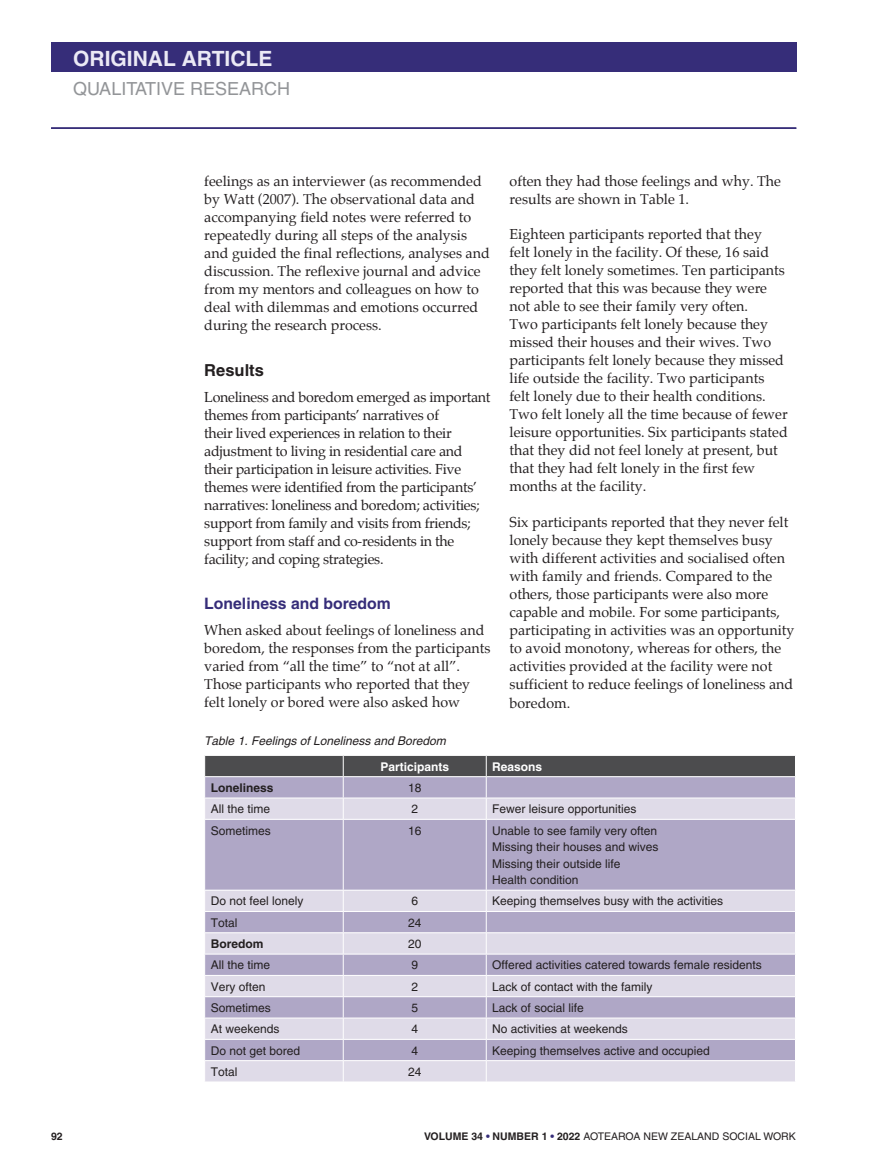
<style>
.page{position:relative;width:881px;height:1170px;background:#fff}
.page>*{position:absolute;margin:0;border:0;box-sizing:border-box;transform-origin:0 0}
.t1{font:700 21px "Helvetica";color:#ebe9f5}
.t2{font:18px "Helvetica";color:#939598}
.t3{font:700 16.5px "Helvetica";color:#231f20}
.t4{font:700 15.75px "Helvetica";color:#362d79}
.t5{font:14.25px/18px "Palatino";color:#231f20}
.t6{font:14.25px/18px "Palatino";letter-spacing:-.02em;color:#231f20}
.t7{font:12px/16.5px "Helvetica";color:#231f20}
.t8{font:italic 12px "Helvetica";color:#231f20}
.t9{font:700 12px "Helvetica";color:#fff}
.t10{font:700 12px "Helvetica";color:#231f20}
.t11{font:10.5px "Helvetica";color:#231f20}
.t12{font:700 10.5px "Helvetica";color:#231f20}
.s1{font-weight:700}
.s2{font-weight:700;color:#362d79}
</style>
<div class="page">
<div style="left:51px;top:43px;width:745px;height:29px;background:#362d79"></div>
<hr style="left:51px;top:127px;width:745px;height:2px;background:#362d79">
<svg style="left:205px;top:819px;width:589px;height:262px;background:#c3bdd4"></svg>
<svg style="left:204px;top:755px;width:591px;height:63px;background:#a29fad"></svg>
<hr style="left:343px;top:819px;width:1px;height:70px;background:#fff">
<hr style="left:485px;top:819px;width:1px;height:70px;background:#fff">
<hr style="left:204px;top:889px;width:139px;height:1px;background:#fff">
<hr style="left:343px;top:889px;width:143px;height:1px;background:#fff">
<hr style="left:486px;top:889px;width:309px;height:1px;background:#fff">
<hr style="left:204px;top:911px;width:139px;height:1px;background:#fff">
<hr style="left:343px;top:911px;width:143px;height:1px;background:#fff">
<hr style="left:486px;top:911px;width:309px;height:1px;background:#fff">
<hr style="left:204px;top:932px;width:139px;height:1px;background:#fff">
<hr style="left:343px;top:932px;width:143px;height:1px;background:#fff">
<hr style="left:486px;top:932px;width:309px;height:1px;background:#fff">
<hr style="left:204px;top:953px;width:139px;height:1px;background:#fff">
<hr style="left:343px;top:953px;width:143px;height:1px;background:#fff">
<hr style="left:486px;top:953px;width:309px;height:1px;background:#fff">
<hr style="left:204px;top:974px;width:139px;height:1px;background:#fff">
<hr style="left:343px;top:974px;width:143px;height:1px;background:#fff">
<hr style="left:486px;top:974px;width:309px;height:1px;background:#fff">
<hr style="left:204px;top:996px;width:139px;height:1px;background:#fff">
<hr style="left:343px;top:996px;width:143px;height:1px;background:#fff">
<hr style="left:486px;top:996px;width:309px;height:1px;background:#fff">
<hr style="left:204px;top:1017px;width:139px;height:1px;background:#fff">
<hr style="left:343px;top:1017px;width:143px;height:1px;background:#fff">
<hr style="left:486px;top:1017px;width:309px;height:1px;background:#fff">
<hr style="left:204px;top:1038px;width:139px;height:1px;background:#fff">
<hr style="left:343px;top:1038px;width:143px;height:1px;background:#fff">
<hr style="left:486px;top:1038px;width:309px;height:1px;background:#fff">
<hr style="left:204px;top:1060px;width:139px;height:1px;background:#fff">
<hr style="left:343px;top:1060px;width:143px;height:1px;background:#fff">
<svg style="left:343px;top:890px;width:1px;height:191px"></svg>
<hr style="left:486px;top:1060px;width:309px;height:1px;background:#fff">
<svg style="left:485px;top:890px;width:1px;height:191px"></svg>
<svg style="left:794px;top:890px;width:1px;height:191px"></svg>
<h1 class="t1" style="left:73px;top:50px;width:201px">ORIGINAL ARTICLE</h1>
<p class="t2" style="left:73px;top:82px;width:218px">QUALITATIVE RESEARCH</p>
<p class="t5" style="left:204px;top:173px;width:287px">feelings as an interviewer (as recommended by Watt (2007). The observational data and accompanying field notes were referred to repeatedly during all steps of the analysis and guided the final reflections, analyses and discussion. The reflexive journal and advice from my mentors and colleagues on how to deal with dilemmas and emotions occurred during the research process.</p>
<p class="t3" style="left:204px;top:364px;width:61px">Results</p>
<p class="t6" style="left:204px;top:389px;width:288px">Loneliness and boredom emerged as important themes from participants’ narratives of<br>their lived experiences in relation to their adjustment to living in residential care and their participation in leisure activities. Five themes were identified from the participants’ narratives: loneliness and boredom; activities; support from family and visits from friends; support from staff and co-residents in the facility; and coping strategies.</p>
<p class="t4" style="left:204px;top:597px;width:188px">Loneliness and boredom</p>
<p class="t5" style="left:204px;top:622px;width:288px">When asked about feelings of loneliness and boredom, the responses from the participants varied from “all the time” to “not at all”.<br>Those participants who reported that they felt lonely or bored were also asked how</p>
<p class="t5" style="left:509px;top:173px;width:273px">often they had those feelings and why. The results are shown in Table 1.</p>
<p class="t5" style="left:509px;top:226px;width:279px">Eighteen participants reported that they<br>felt lonely in the facility. Of these, 16 said they felt lonely sometimes. Ten participants reported that this was because they were not able to see their family very often.<br>Two participants felt lonely because they missed their houses and their wives. Two participants felt lonely because they missed life outside the facility. Two participants felt lonely due to their health conditions.<br>Two felt lonely all the time because of fewer leisure opportunities. Six participants stated that they did not feel lonely at present, but that they had felt lonely in the first few months at the facility.</p>
<p class="t5" style="left:509px;top:514px;width:286px">Six participants reported that they never felt lonely because they kept themselves busy with different activities and socialised often with family and friends. Compared to the others, those participants were also more capable and mobile. For some participants, participating in activities was an opportunity to avoid monotony, whereas for others, the activities provided at the facility were not sufficient to reduce feelings of loneliness and boredom.</p>
<p class="t8" style="left:204px;top:735px;width:243px">Table 1. Feelings of Loneliness and Boredom</p>
<p class="t9" style="left:380px;top:762px;width:70px">Participants</p>
<p class="t9" style="left:492px;top:762px;width:52px">Reasons</p>
<p class="t10" style="left:210px;top:783px;width:64px">Loneliness</p>
<p class="t7" style="left:408px;top:780px;width:15px">18</p>
<p class="t7" style="left:210px;top:802px;width:61px">All the time</p>
<p class="t7" style="left:411px;top:802px;width:8px">2</p>
<p class="t7" style="left:492px;top:802px;width:146px">Fewer leisure opportunities</p>
<p class="t7" style="left:210px;top:823px;width:62px">Sometimes</p>
<p class="t7" style="left:408px;top:823px;width:15px">16</p>
<p class="t7" style="left:492px;top:823px;width:168px">Unable to see family very often<br>Missing their houses and wives<br>Missing their outside life<br>Health condition</p>
<p class="t7" style="left:210px;top:894px;width:94px">Do not feel lonely</p>
<p class="t7" style="left:411px;top:894px;width:8px">6</p>
<p class="t7" style="left:492px;top:894px;width:232px">Keeping themselves busy with the activities</p>
<p class="t7" style="left:210px;top:915px;width:28px">Total</p>
<p class="t7" style="left:408px;top:915px;width:15px">24</p>
<p class="t10" style="left:210px;top:939px;width:54px">Boredom</p>
<p class="t7" style="left:408px;top:936px;width:15px">20</p>
<p class="t7" style="left:210px;top:958px;width:61px">All the time</p>
<p class="t7" style="left:411px;top:958px;width:8px">9</p>
<p class="t7" style="left:492px;top:958px;width:271px">Offered activities catered towards female residents</p>
<p class="t7" style="left:210px;top:979px;width:56px">Very often</p>
<p class="t7" style="left:411px;top:979px;width:8px">2</p>
<p class="t7" style="left:492px;top:979px;width:162px">Lack of contact with the family</p>
<p class="t7" style="left:210px;top:1000px;width:62px">Sometimes</p>
<p class="t7" style="left:411px;top:1000px;width:8px">5</p>
<p class="t7" style="left:492px;top:1000px;width:93px">Lack of social life</p>
<p class="t7" style="left:210px;top:1021px;width:70px">At weekends</p>
<p class="t7" style="left:411px;top:1021px;width:8px">4</p>
<p class="t7" style="left:492px;top:1021px;width:137px">No activities at weekends</p>
<p class="t7" style="left:210px;top:1043px;width:91px">Do not get bored</p>
<p class="t7" style="left:411px;top:1043px;width:8px">4</p>
<p class="t7" style="left:492px;top:1043px;width:219px">Keeping themselves active and occupied</p>
<p class="t7" style="left:210px;top:1064px;width:28px">Total</p>
<p class="t7" style="left:408px;top:1064px;width:15px">24</p>
<p class="t12" style="left:51px;top:1132px;width:13px">92</p>
<p class="t11" style="left:424px;top:1132px;width:373px"><span class="s1">VOLUME 34</span> <span class="s2">•</span> <span class="s1">NUMBER 1</span> <span class="s2">•</span> <span class="s1">2022</span> AOTEAROA NEW ZEALAND SOCIAL WORK</p>
</div>
